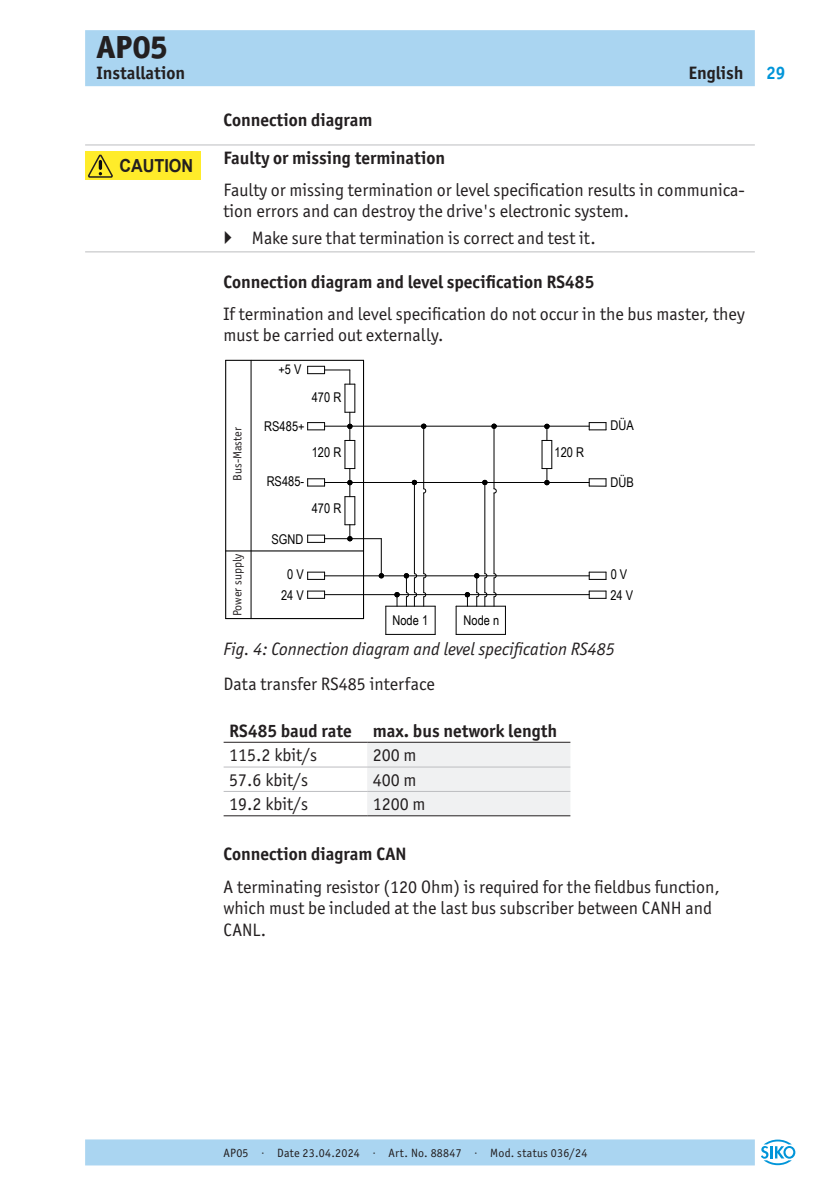
<style>
.page{position:relative;width:840px;height:1191px;background:#fff}
.page>*{position:absolute;margin:0;border:0;box-sizing:border-box;transform-origin:0 0}
.t1{font:800 32px "Officina Sans ITC Pro";color:#231f20}
._03__Fliesstext{font:18px/21px "Officina Sans ITC Pro";color:#231f20}
._02__Ueberschrift{font:700 18px "Officina Sans ITC Pro";color:#231f20}
.t2{font:italic 18px "Officina Sans ITC Pro";color:#231f20}
._05__Book{font:18px "Officina Sans ITC Pro";color:#231f20}
._05__Bold{font:700 18px "Officina Sans ITC Pro";color:#231f20}
._02__Ueberschrift_Linie-oben{font:700 18px "Officina Sans ITC Pro";color:#231f20}
.t3{font:700 18px "Arial";color:#231f20;scale:.9 1}
.t4{font:700 18px "Officina Sans ITC Pro";color:#0095d9}
.t5{font:13.4px "Arial Narrow";letter-spacing:.005em;color:#000}
._05__Book-2{font:12px "Officina Sans ITC Pro";letter-spacing:.02em;color:#231f20}
._05__Book-3{font:12px "Officina Sans ITC Pro";color:#231f20}
</style>
<div class="page">
<div style="left:85px;top:30px;width:669px;height:56px;background:#aad5f1"></div>
<div style="left:85px;top:1139px;width:669px;height:26px;background:#aad5f1"></div>
<svg style="left:761px;top:1139px;width:33px;height:26px"></svg>
<hr style="left:85px;top:145px;width:669px;height:1px;background:#bcbdc0">
<hr style="left:85px;top:251px;width:669px;height:1px;background:#bcbdc0">
<img style="left:225px;top:359px;width:382px;height:276px">
<svg style="left:421px;top:424px;width:5px;height:5px"></svg>
<svg style="left:491px;top:424px;width:5px;height:5px"></svg>
<svg style="left:411px;top:480px;width:5px;height:5px"></svg>
<svg style="left:482px;top:480px;width:5px;height:5px"></svg>
<svg style="left:378px;top:573px;width:5px;height:5px"></svg>
<hr style="left:493px;top:493px;width:1px;height:80px;background:#000">
<hr style="left:493px;top:426px;width:1px;height:63px;background:#000">
<hr style="left:414px;top:482px;width:1px;height:91px;background:#000">
<hr style="left:484px;top:482px;width:1px;height:91px;background:#000">
<hr style="left:456px;top:606px;width:49px;height:1px;background:#000">
<hr style="left:423px;top:493px;width:1px;height:80px;background:#000">
<hr style="left:423px;top:426px;width:1px;height:63px;background:#000">
<hr style="left:385px;top:634px;width:50px;height:1px;background:#000">
<svg style="left:385px;top:607px;width:1px;height:27px"></svg>
<svg style="left:588px;top:422px;width:18px;height:8px"></svg>
<svg style="left:505px;top:606px;width:1px;height:28px"></svg>
<hr style="left:456px;top:634px;width:49px;height:1px;background:#000">
<hr style="left:385px;top:606px;width:50px;height:1px;background:#000">
<hr style="left:324px;top:426px;width:265px;height:1px;background:#000">
<svg style="left:588px;top:478px;width:18px;height:9px"></svg>
<hr style="left:250px;top:360px;width:1px;height:258px;background:#000">
<svg style="left:455px;top:606px;width:1px;height:28px"></svg>
<hr style="left:324px;top:482px;width:265px;height:1px;background:#000">
<svg style="left:307px;top:572px;width:18px;height:8px"></svg>
<hr style="left:324px;top:575px;width:265px;height:1px;background:#000">
<hr style="left:324px;top:594px;width:265px;height:1px;background:#000">
<svg style="left:307px;top:591px;width:18px;height:8px"></svg>
<hr style="left:324px;top:538px;width:57px;height:1px;background:#000">
<svg style="left:541px;top:424px;width:11px;height:61px"></svg>
<svg style="left:307px;top:366px;width:48px;height:177px"></svg>
<svg style="left:588px;top:572px;width:18px;height:8px"></svg>
<svg style="left:588px;top:591px;width:18px;height:8px"></svg>
<hr style="left:381px;top:538px;width:1px;height:38px;background:#000">
<svg style="left:434px;top:606px;width:1px;height:28px"></svg>
<svg style="left:493px;top:573px;width:3px;height:33px"></svg>
<svg style="left:493px;top:488px;width:3px;height:5px"></svg>
<svg style="left:464px;top:573px;width:23px;height:33px"></svg>
<svg style="left:423px;top:573px;width:3px;height:33px"></svg>
<svg style="left:423px;top:488px;width:3px;height:5px"></svg>
<svg style="left:394px;top:573px;width:23px;height:33px"></svg>
<hr style="left:225px;top:550px;width:138px;height:1px;background:#000">
<hr style="left:363px;top:360px;width:1px;height:258px;background:#000">
<hr style="left:225px;top:360px;width:138px;height:1px;background:#000">
<hr style="left:225px;top:360px;width:1px;height:258px;background:#000">
<hr style="left:225px;top:618px;width:138px;height:1px;background:#000">
<div style="left:367px;top:743px;width:203px;height:72px;background:#f0f1f2"></div>
<hr style="left:367px;top:742px;width:203px;height:1px;background:#231f20">
<hr style="left:223px;top:766px;width:144px;height:1px;background:#bcbdc0">
<hr style="left:367px;top:766px;width:203px;height:1px;background:#bcbdc0">
<hr style="left:223px;top:742px;width:144px;height:1px;background:#231f20">
<hr style="left:223px;top:791px;width:144px;height:1px;background:#bcbdc0">
<hr style="left:367px;top:791px;width:203px;height:1px;background:#bcbdc0">
<hr style="left:223px;top:815px;width:144px;height:1px;background:#231f20">
<hr style="left:367px;top:815px;width:203px;height:1px;background:#231f20">
<div style="left:85px;top:151px;width:116px;height:29px;background:#ffec2a"></div>
<svg style="left:88px;top:154px;width:25px;height:24px"></svg>
<h1 class="t1" style="left:96px;top:26px;width:73px">AP05</h1>
<p class="_02__Ueberschrift" style="left:96px;top:62px;width:90px">Installation</p>
<p class="_02__Ueberschrift" style="left:688px;top:62px;width:57px">English</p>
<p class="t3" style="left:119px;top:154px;width:84px">CAUTION</p>
<p class="_02__Ueberschrift" style="left:223px;top:109px;width:150px">Connection diagram</p>
<p class="_02__Ueberschrift_Linie-oben" style="left:223px;top:147px;width:223px">Faulty or missing termination</p>
<p class="_03__Fliesstext" style="left:223px;top:180px;width:522px">Faulty or missing termination or level specification results in communica&shy;tion errors and can destroy the drive's electronic system.</p>
<p class="_03__Fliesstext" style="left:252px;top:227px;width:345px">Make sure that termination is correct and test it.</p>
<p class="_02__Ueberschrift" style="left:223px;top:270px;width:372px">Connection diagram and level specification RS485</p>
<p class="_03__Fliesstext" style="left:223px;top:303px;width:522px">If termination and level specification do not occur in the bus master, they must be carried out externally.</p>
<p class="_05__Book-3" style="left:230px;top:481px;width:55px;rotate:-90deg">Bus-Master</p>
<p class="_05__Book-3" style="left:230px;top:616px;width:64px;rotate:-90deg">Power supply</p>
<p class="t5" style="left:278px;top:359px;width:25px">+5 V</p>
<p class="t5" style="left:311px;top:387px;width:31px">470 R</p>
<p class="t5" style="left:264px;top:416px;width:42px">RS485+</p>
<p class="t5" style="left:266px;top:471px;width:39px">RS485-</p>
<p class="t5" style="left:311px;top:442px;width:31px">120 R</p>
<p class="t5" style="left:271px;top:529px;width:33px">SGND</p>
<p class="t5" style="left:311px;top:498px;width:31px">470 R</p>
<p class="t5" style="left:287px;top:565px;width:18px">0 V</p>
<p class="t5" style="left:554px;top:442px;width:31px">120 R</p>
<p class="t5" style="left:610px;top:416px;width:25px">DÜA</p>
<p class="t5" style="left:610px;top:472px;width:25px">DÜB</p>
<p class="t5" style="left:610px;top:564px;width:18px">0 V</p>
<p class="t5" style="left:281px;top:586px;width:24px">24 V</p>
<p class="t5" style="left:610px;top:585px;width:24px">24 V</p>
<p class="t5" style="left:392px;top:610px;width:37px">Node 1</p>
<p class="t5" style="left:463px;top:610px;width:37px">Node n</p>
<p class="t2" style="left:223px;top:638px;width:392px">Fig. 4: Connection diagram and level specification RS485</p>
<p class="_03__Fliesstext" style="left:223px;top:673px;width:212px">Data transfer RS485 interface</p>
<p class="_05__Bold" style="left:229px;top:719px;width:124px">RS485 baud rate</p>
<p class="_05__Bold" style="left:372px;top:719px;width:185px">max. bus network length</p>
<p class="_05__Book" style="left:229px;top:744px;width:89px">115.2 kbit/s</p>
<p class="_05__Book" style="left:372px;top:744px;width:45px">200 m</p>
<p class="_05__Book" style="left:229px;top:769px;width:80px">57.6 kbit/s</p>
<p class="_05__Book" style="left:372px;top:769px;width:45px">400 m</p>
<p class="_05__Book" style="left:229px;top:793px;width:80px">19.2 kbit/s</p>
<p class="_05__Book" style="left:372px;top:793px;width:54px">1200 m</p>
<p class="_02__Ueberschrift" style="left:223px;top:842px;width:184px">Connection diagram CAN</p>
<p class="_03__Fliesstext" style="left:223px;top:876px;width:497px;line-height:21.6px">A terminating resistor (120 Ohm) is required for the fieldbus function, which must be included at the last bus subscriber between CANH and<br>CANL.</p>
<p class="t4" style="left:765px;top:62px;width:21px">29</p>
<p class="_05__Book-2" style="left:223px;top:1145px;width:365px">AP05 · Date 23.04.2024 · Art. No. 88847 · Mod. status 036/24</p>
</div>
